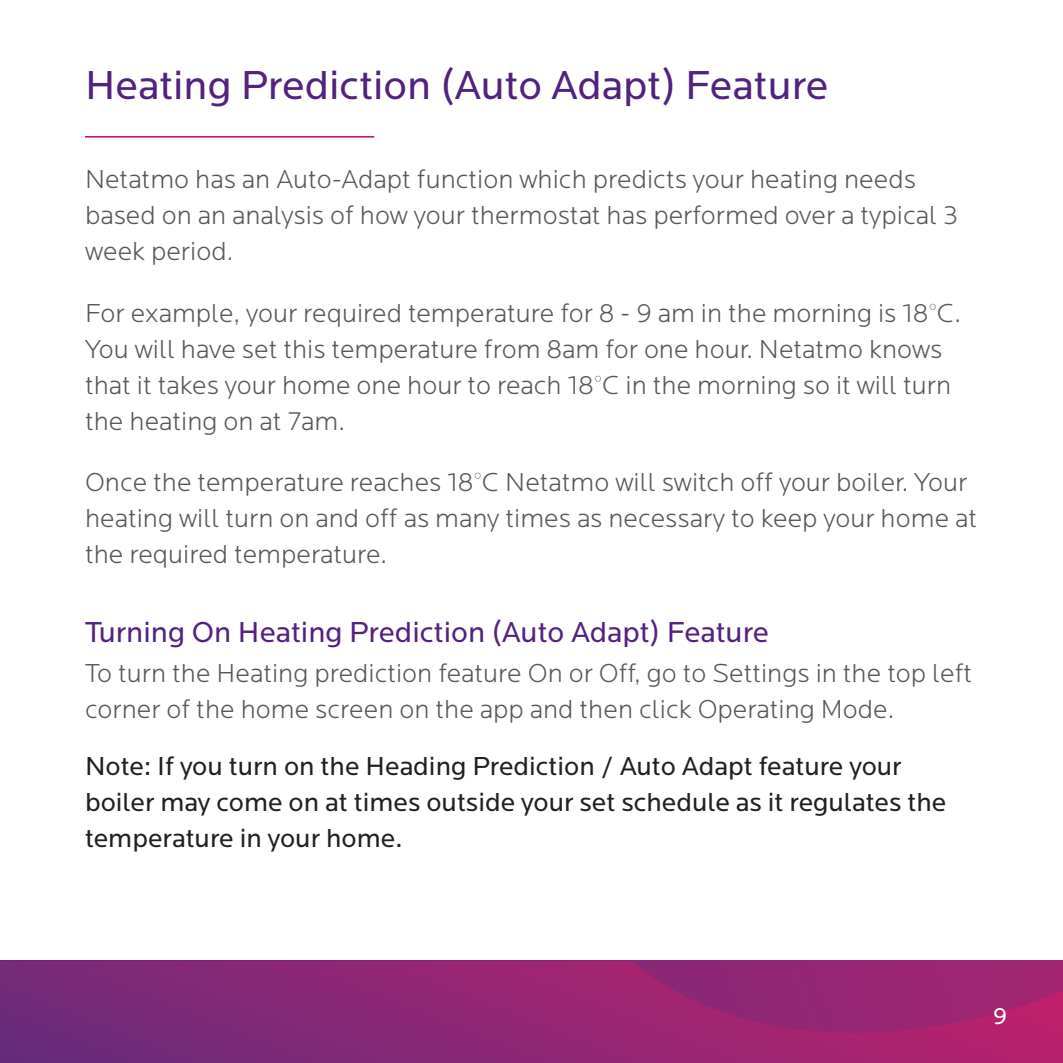
<style>
.page{position:relative;width:1063px;height:1063px;background:#fff}
.page>*{position:absolute;margin:0;border:0;box-sizing:border-box;transform-origin:0 0}
.t1{font:42px "Locator";color:#52227f}
.t2{font:30px "Locator";color:#52227f}
.t3{font:300 27px/36px "Locator";color:#57585a}
.t4{font:27px/36px "Locator";color:#231f20}
.t5{font:24px "Locator";color:#fff}
</style>
<div class="page">
<svg style="left:0;top:961px;width:1063px;height:102px;background:#8f2674"></svg>
<hr style="left:85px;top:136px;width:289px;height:2px;background:#ca016c">
<p class="t1" style="left:85px;top:62px;width:745px">Heating Prediction (Auto Adapt) Feature</p>
<p class="t3" style="left:85px;top:162px;width:875px">Netatmo has an Auto-Adapt function which predicts your heating needs based on an analysis of how your thermostat has performed over a typical 3 week period.</p>
<p class="t3" style="left:85px;top:295px;width:877px">For example, your required temperature for 8 - 9 am in the morning is 18°C.<br>You will have set this temperature from 8am for one hour. Netatmo knows that it takes your home one hour to reach 18°C in the morning so it will turn the heating on at 7am.</p>
<p class="t3" style="left:85px;top:465px;width:894px">Once the temperature reaches 18°C Netatmo will switch off your boiler. Your heating will turn on and off as many times as necessary to keep your home at the required temperature.</p>
<p class="t2" style="left:85px;top:616px;width:686px">Turning On Heating Prediction (Auto Adapt) Feature</p>
<p class="t3" style="left:85px;top:656px;width:889px">To turn the Heating prediction feature On or Off, go to Settings in the top left corner of the home screen on the app and then click Operating Mode.</p>
<p class="t4" style="left:85px;top:749px;width:863px">Note: If you turn on the Heading Prediction / Auto Adapt feature your boiler may come on at times outside your set schedule as it regulates the temperature in your home.</p>
<p class="t5" style="left:993px;top:1003px;width:16px">9</p>
</div>
